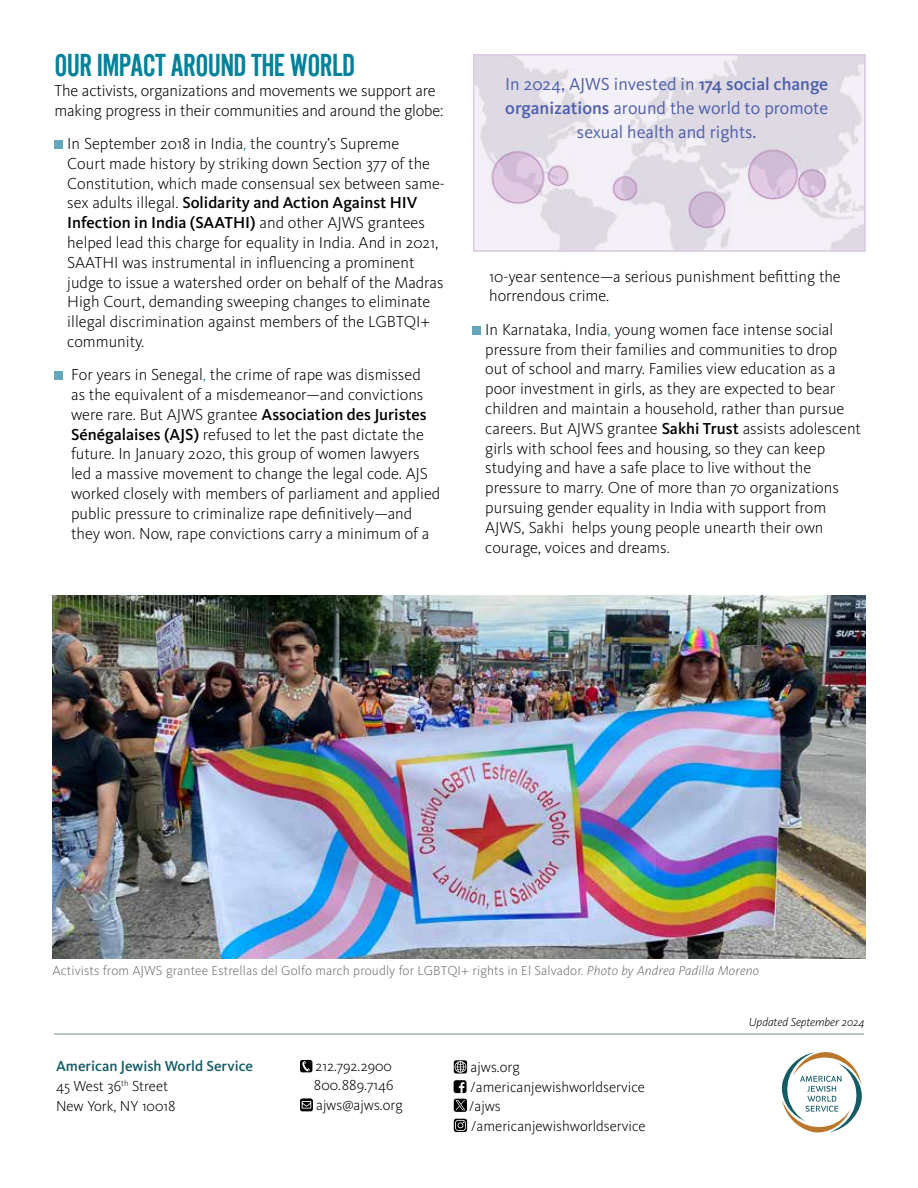
<style>
.page{position:relative;width:918px;height:1188px;background:#fff}
.page>*{position:absolute;margin:0;border:0;box-sizing:border-box;transform-origin:0 0}
.t1{font:33px "Alternate Gothic Com No 2";letter-spacing:-.02em;color:#00829a}
.t2{font:18px/24px "Kievit Pro";color:#4d5fab;text-align:center}
.t3{font:300 16.5px/19.8px "Kievit Pro";color:#000}
.t4{font:300 15px/19.5px "Kievit Pro";color:#000}
.t5{font:300 13.5px "Kievit Pro";letter-spacing:.01em;color:#6d6e71}
.t6{font:italic 300 12px "Kievit Pro";letter-spacing:-.005em;color:#000}
.s1{color:#00829a}
.s2{font-weight:500}
.s3{font-style:italic}
.s4{font-weight:500;color:#115c64}
</style>
<div class="page">
<div style="left:54px;top:140px;width:9px;height:9px;background:#64a6b9"></div>
<div style="left:54px;top:371px;width:9px;height:9px;background:#64a6b9"></div>
<img style="left:52px;top:596px;width:814px;height:362px">
<div style="left:472px;top:326px;width:10px;height:9px;background:#64a6b9"></div>
<svg style="left:782px;top:1052px;width:80px;height:80px"></svg>
<hr style="left:54px;top:1033px;width:810px;height:2px;background:#a7b2b1">
<svg style="left:300px;top:1060px;width:12px;height:12px"></svg>
<svg style="left:300px;top:1098px;width:13px;height:13px"></svg>
<svg style="left:454px;top:1060px;width:13px;height:14px"></svg>
<svg style="left:454px;top:1119px;width:13px;height:13px"></svg>
<svg style="left:454px;top:1099px;width:13px;height:13px"></svg>
<img style="left:476px;top:57px;width:387px;height:192px">
<div style="left:473px;top:54px;width:393px;height:198px;border:2px solid #ccb5d8"></div>
<h1 class="t1" style="left:54px;top:48px;width:302px">OUR IMPACT AROUND THE WORLD</h1>
<p class="t3" style="left:54px;top:80px;width:390px">The activists, organizations and movements we support are making progress in their communities and around the globe:</p>
<p class="t3" style="left:67px;top:133px;width:379px">In September 2018 in India<span class="s1">,</span> the country’s Supreme<br>Court made history by striking down Section 377 of the Constitution, which made consensual sex between same&shy;sex adults illegal. <span class="s2">Solidarity and Action Against HIV Infection in India (SAATHI)</span> and other AJWS grantees helped lead this charge for equality in India. And in 2021, SAATHI was instrumental in influencing a prominent judge to issue a watershed order on behalf of the Madras High Court, demanding sweeping changes to eliminate illegal discrimination against members of the LGBTQI+ community.</p>
<p class="t3" style="left:71px;top:365px;width:371px">For years in Senegal<span class="s1">,</span> the crime of rape was dismissed<br>as the equivalent of a misdemeanor—and convictions were rare. But AJWS grantee <span class="s2">Association des Juristes Sénégalaises (AJS)</span> refused to let the past dictate the future. In January 2020, this group of women lawyers led a massive movement to change the legal code. AJS worked closely with members of parliament and applied public pressure to criminalize rape definitively—and they won. Now, rape convictions carry a minimum of a</p>
<p class="t2" style="left:505px;top:72px;width:325px">In 2024, AJWS invested in <span class="s2">174 social change organizations</span> around the world to promote sexual health and rights.</p>
<p class="t3" style="left:489px;top:266px;width:353px">10-year sentence—a serious punishment befitting the horrendous crime.</p>
<p class="t3" style="left:485px;top:319px;width:377px">In Karnataka, India<span class="s1">,</span> young women face intense social pressure from their families and communities to drop out of school and marry. Families view education as a poor investment in girls, as they are expected to bear children and maintain a household, rather than pursue careers. But AJWS grantee <span class="s2">Sakhi Trust</span> assists adolescent girls with school fees and housing, so they can keep studying and have a safe place to live without the pressure to marry. One of more than 70 organizations pursuing gender equality in India with support from AJWS, Sakhi helps young people unearth their own courage, voices and dreams.</p>
<p class="t5" style="left:52px;top:962px;width:708px">Activists from AJWS grantee Estrellas del Golfo march proudly for LGBTQI+ rights in El Salvador. <span class="s3">Photo by Andrea Padilla Moreno</span></p>
<p class="t6" style="left:749px;top:1015px;width:117px">Updated September 2024</p>
<p class="t4" style="left:56px;top:1056px;width:198px"><span class="s4">American Jewish World Service<br></span>45 West 36<sup>th</sup> Street<br>New York, NY 10018</p>
<p class="t4" style="left:314px;top:1056px;width:90px">212.792.2900<br>800.889.7146 ajws@ajws.org</p>
<p class="t4" style="left:469px;top:1057px;width:178px">ajws.org /americanjewishworldservice /ajws /americanjewishworldservice</p>
</div>
